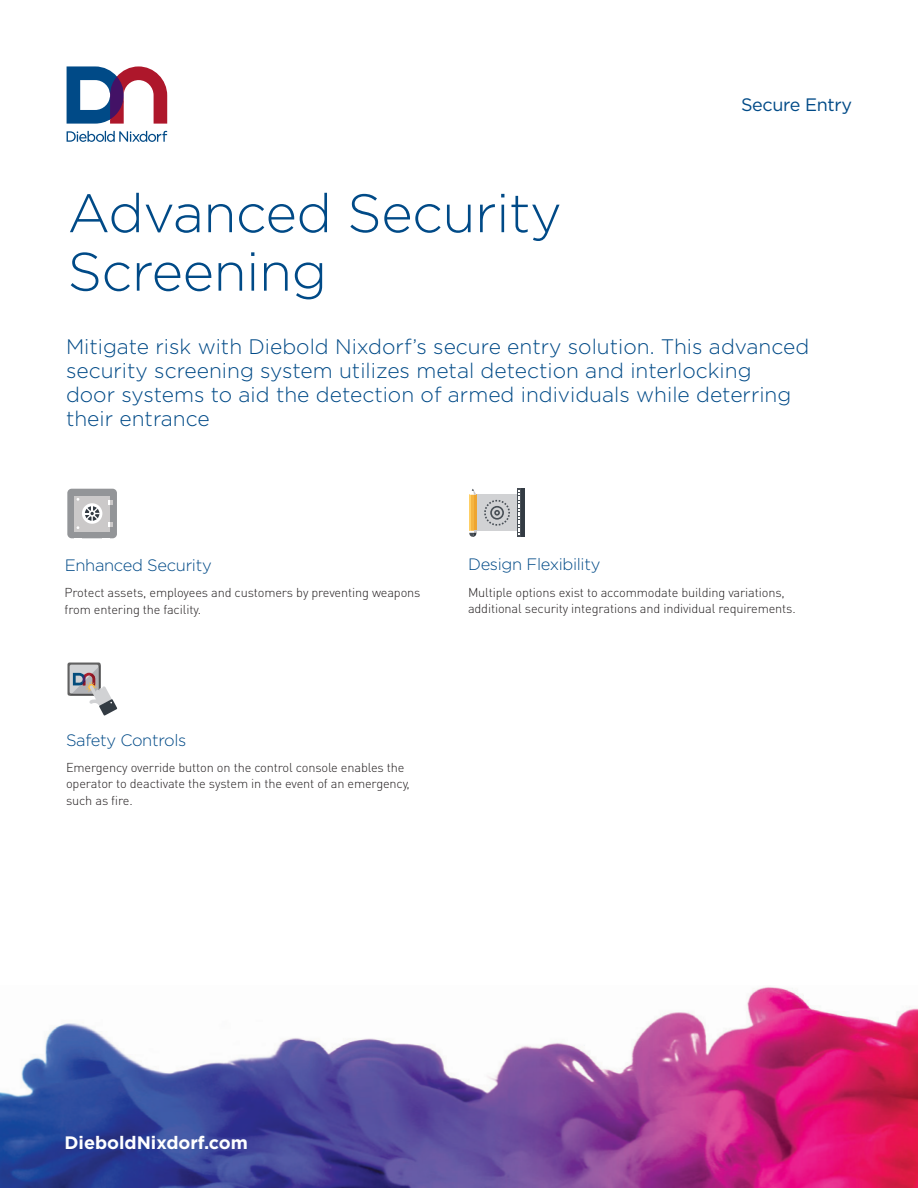
<style>
.page{position:relative;width:918px;height:1188px;background:#fff}
.page>*{position:absolute;margin:0;border:0;box-sizing:border-box;transform-origin:0 0}
.H1_-_Blue_Title{font:300 54px "Gotham";letter-spacing:-.01em;color:#004a87}
.t1{font:300 21px/24px "Gotham";color:#004a87}
.t2{font:700 18px "Gotham";color:#fff}
.t3{font:18px "Gotham";letter-spacing:-.02em;color:#004a87}
.t4{font:300 16.5px "Gotham";letter-spacing:-.02em;color:#004a87}
.t5{font:300 12.75px/16.5px "DIN Pro";letter-spacing:-.01em;color:#231f20}
</style>
<div class="page">
<img style="left:0;top:986px;width:918px;height:202px">
<svg style="left:67px;top:66px;width:100px;height:58px"></svg>
<svg style="left:67px;top:131px;width:100px;height:11px"></svg>
<div style="left:67px;top:489px;width:50px;height:49px;background:#939598;border-radius:4px"></div>
<div style="left:74px;top:496px;width:36px;height:35px;background:#cbc9c9"></div>
<svg style="left:108px;top:500px;width:4px;height:5px"></svg>
<svg style="left:108px;top:523px;width:4px;height:4px"></svg>
<div style="left:82px;top:503px;width:20px;height:21px;background:#fff;border-radius:50%"></div>
<svg style="left:85px;top:506px;width:15px;height:15px"></svg>
<div style="left:473px;top:495px;width:48px;height:36px;background:#d1d2d4"></div>
<svg style="left:484px;top:500px;width:26px;height:26px"></svg>
<div style="left:518px;top:489px;width:7px;height:48px;background:#484f56"></div>
<hr style="left:521px;top:489px;width:4px;height:48px;background:#333b43">
<svg style="left:518px;top:491px;width:2px;height:44px"></svg>
<hr style="left:469px;top:495px;width:3px;height:36px;background:#fecf65">
<hr style="left:472px;top:495px;width:2px;height:36px;background:#f5b542">
<hr style="left:474px;top:495px;width:2px;height:36px;background:#eea530">
<svg style="left:469px;top:489px;width:7px;height:6px"></svg>
<svg style="left:469px;top:531px;width:7px;height:6px"></svg>
<svg style="left:68px;top:663px;width:33px;height:33px"></svg>
<svg style="left:70px;top:665px;width:47px;height:51px"></svg>
<p class="H1_-_Blue_Title" style="left:68px;top:179px;width:496px">Advanced Security</p>
<p class="H1_-_Blue_Title" style="left:68px;top:237px;width:261px">Screening</p>
<p class="t3" style="left:741px;top:93px;width:112px">Secure Entry</p>
<p class="t1" style="left:66px;top:334px;width:745px">Mitigate risk with Diebold Nixdorf’s secure entry solution. This advanced security screening system utilizes metal detection and interlocking<br>door systems to aid the detection of armed individuals while deterring their entrance</p>
<p class="t4" style="left:65px;top:555px;width:148px">Enhanced Security</p>
<p class="t5" style="left:65px;top:584px;width:357px">Protect assets, employees and customers by preventing weapons from entering the facility.</p>
<p class="t4" style="left:66px;top:729px;width:122px">Safety Controls</p>
<p class="t5" style="left:66px;top:758px;width:345px">Emergency override button on the control console enables the operator to deactivate the system in the event of an emergency, such as fire.</p>
<p class="t4" style="left:468px;top:554px;width:134px">Design Flexibility</p>
<p class="t5" style="left:468px;top:583px;width:318px">Multiple options exist to accommodate building variations,</p>
<p class="t5" style="left:468px;top:600px;width:329px">additional security integrations and individual requirements.</p>
<h3 class="t2" style="left:64px;top:1131px;width:185px">DieboldNixdorf.com</h3>
</div>
